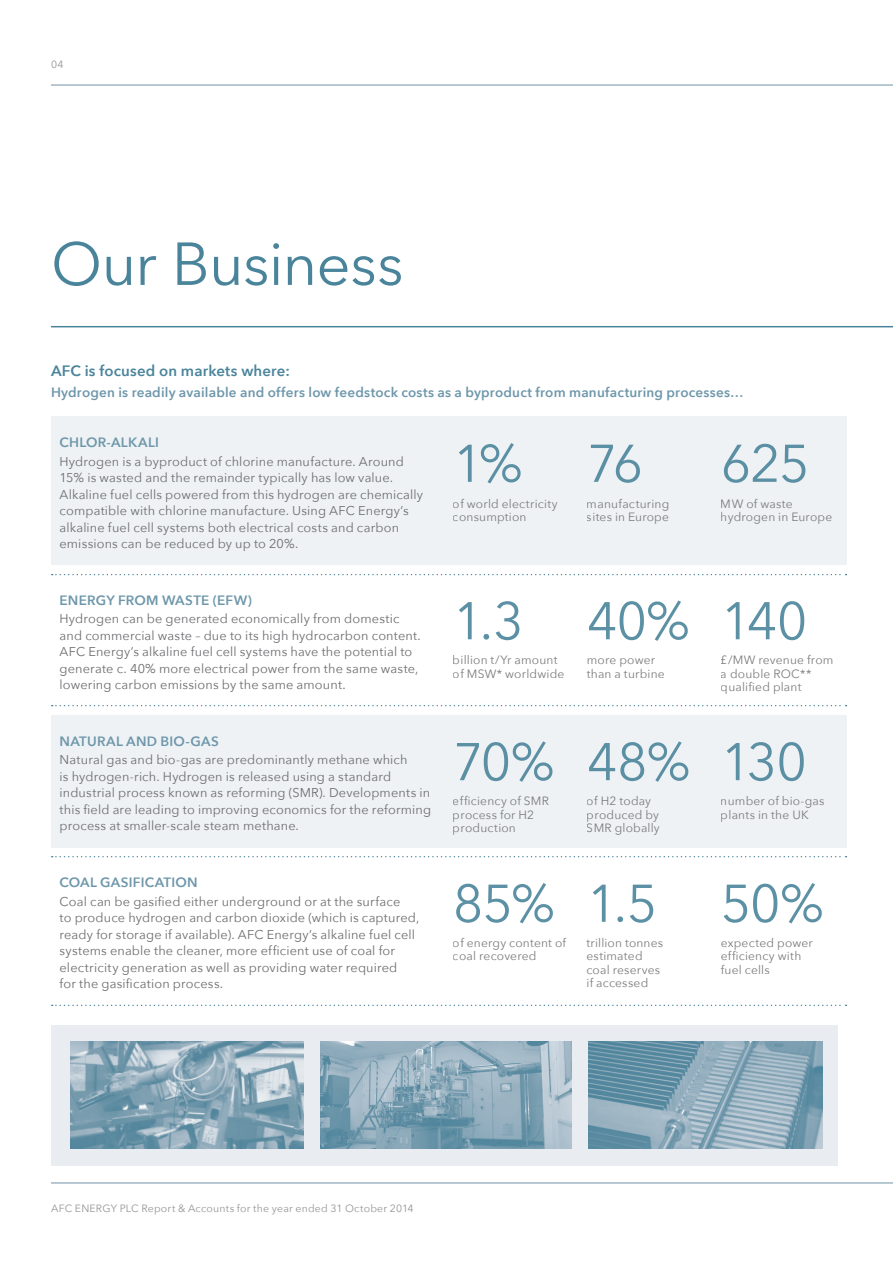
<style>
.page{position:relative;width:893px;height:1263px;background:#fff}
.page>*{position:absolute;margin:0;border:0;box-sizing:border-box;transform-origin:0 0}
.t1{font:60px "Avenir Next";letter-spacing:-.015em;color:#4a849b}
.t2{font:52.5px "Avenir Next";letter-spacing:-.02em;color:#4a849b}
.t3{font:600 15px "Avenir Next";letter-spacing:.01em;color:#4a849b}
.t4{font:600 13.5px "Avenir Next";letter-spacing:.015em;color:#6e97aa}
.t5{font:12.75px/16.5px "Avenir Next";letter-spacing:.01em;color:#6c6d70}
.t6{font:12px/13.5px "Avenir Next";letter-spacing:.015em;color:#6c6d70}
.t7{font:10.5px "Avenir Next";letter-spacing:.02em;color:#939598}
</style>
<div class="page">
<hr style="left:51px;top:84px;width:842px;height:2px;background:#9fb6c4">
<hr style="left:51px;top:1182px;width:842px;height:2px;background:#9fb6c4">
<hr style="left:51px;top:326px;width:842px;height:1px;background:#4a849b">
<div style="left:51px;top:417px;width:795px;height:148px;background:#e9edf1"></div>
<div style="left:51px;top:715px;width:795px;height:132px;background:#e9edf1"></div>
<svg style="left:52px;top:574px;width:794px;height:1px"></svg>
<svg style="left:52px;top:705px;width:794px;height:1px"></svg>
<svg style="left:52px;top:856px;width:794px;height:1px"></svg>
<svg style="left:52px;top:1005px;width:794px;height:1px"></svg>
<div style="left:51px;top:1025px;width:787px;height:140px;background:#e9edf1"></div>
<img style="left:70px;top:1042px;width:234px;height:106px">
<img style="left:321px;top:1042px;width:251px;height:106px">
<img style="left:589px;top:1042px;width:234px;height:106px">
<p class="t7" style="left:51px;top:56px;width:14px">04</p>
<h1 class="t1" style="left:51px;top:213px;width:354px">Our Business</h1>
<p class="t3" style="left:51px;top:358px;width:240px">AFC is focused on markets where:</p>
<p class="t4" style="left:51px;top:380px;width:694px">Hydrogen is readily available and offers low feedstock costs as a byproduct from manufacturing processes…</p>
<p class="t4" style="left:60px;top:431px;width:101px">CHLOR-ALKALI</p>
<p class="t5" style="left:60px;top:453px;width:365px">Hydrogen is a byproduct of chlorine manufacture. Around 15% is wasted and the remainder typically has low value.<br>Alkaline fuel cells powered from this hydrogen are chemically compatible with chlorine manufacture. Using AFC Energy’s alkaline fuel cell systems both electrical costs and carbon emissions can be reduced by up to 20%.</p>
<p class="t4" style="left:60px;top:588px;width:194px">ENERGY FROM WASTE (EFW)</p>
<p class="t5" style="left:60px;top:610px;width:363px">Hydrogen can be generated economically from domestic and commercial waste – due to its high hydrocarbon content.<br>AFC Energy’s alkaline fuel cell systems have the potential to generate c. 40% more electrical power from the same waste, lowering carbon emissions by the same amount.</p>
<p class="t4" style="left:60px;top:729px;width:161px">NATURAL AND BIO-GAS</p>
<p class="t5" style="left:60px;top:751px;width:373px">Natural gas and bio-gas are predominantly methane which<br>is hydrogen-rich. Hydrogen is released using a standard industrial process known as reforming (SMR). Developments in this field are leading to improving economics for the reforming process at smaller-scale steam methane.</p>
<p class="t4" style="left:60px;top:871px;width:140px">COAL GASIFICATION</p>
<p class="t5" style="left:60px;top:892px;width:361px">Coal can be gasified either underground or at the surface<br>to produce hydrogen and carbon dioxide (which is captured, ready for storage if available). AFC Energy’s alkaline fuel cell systems enable the cleaner, more efficient use of coal for electricity generation as well as providing water required<br>for the gasification process.</p>
<h2 class="t2" style="left:453px;top:419px;width:71px">1%</h2>
<p class="t6" style="left:453px;top:496px;width:106px">of world electricity consumption</p>
<h2 class="t2" style="left:587px;top:419px;width:58px">76</h2>
<p class="t6" style="left:587px;top:496px;width:84px">manufacturing sites in Europe</p>
<h2 class="t2" style="left:453px;top:577px;width:72px">1.3</h2>
<p class="t6" style="left:453px;top:653px;width:113px">billion t/Yr amount of MSW* worldwide</p>
<h2 class="t2" style="left:587px;top:577px;width:104px">40%</h2>
<p class="t6" style="left:587px;top:653px;width:79px">more power than a turbine</p>
<h2 class="t2" style="left:453px;top:718px;width:103px">70%</h2>
<p class="t6" style="left:453px;top:794px;width:98px">efficiency of SMR process for H2 production</p>
<h2 class="t2" style="left:453px;top:859px;width:103px">85%</h2>
<p class="t6" style="left:453px;top:935px;width:115px">of energy content of coal recovered</p>
<h2 class="t2" style="left:587px;top:718px;width:105px">48%</h2>
<p class="t6" style="left:587px;top:794px;width:75px">of H2 today produced by<br>SMR globally</p>
<h2 class="t2" style="left:587px;top:859px;width:72px">1.5</h2>
<p class="t6" style="left:586px;top:935px;width:78px">trillion tonnes estimated coal reserves if accessed</p>
<h2 class="t2" style="left:721px;top:419px;width:90px">625</h2>
<p class="t6" style="left:721px;top:496px;width:113px">MW of waste hydrogen in Europe</p>
<h2 class="t2" style="left:721px;top:577px;width:88px">140</h2>
<p class="t6" style="left:721px;top:653px;width:114px">£/MW revenue from a double ROC** qualified plant</p>
<h2 class="t2" style="left:721px;top:718px;width:88px">130</h2>
<p class="t6" style="left:721px;top:794px;width:105px">number of bio-gas plants in the UK</p>
<h2 class="t2" style="left:721px;top:859px;width:105px">50%</h2>
<p class="t6" style="left:721px;top:935px;width:94px">expected power efficiency with fuel cells</p>
<p class="t7" style="left:51px;top:1199px;width:364px">AFC ENERGY PLC Report &amp; Accounts for the year ended 31 October 2014</p>
</div>
